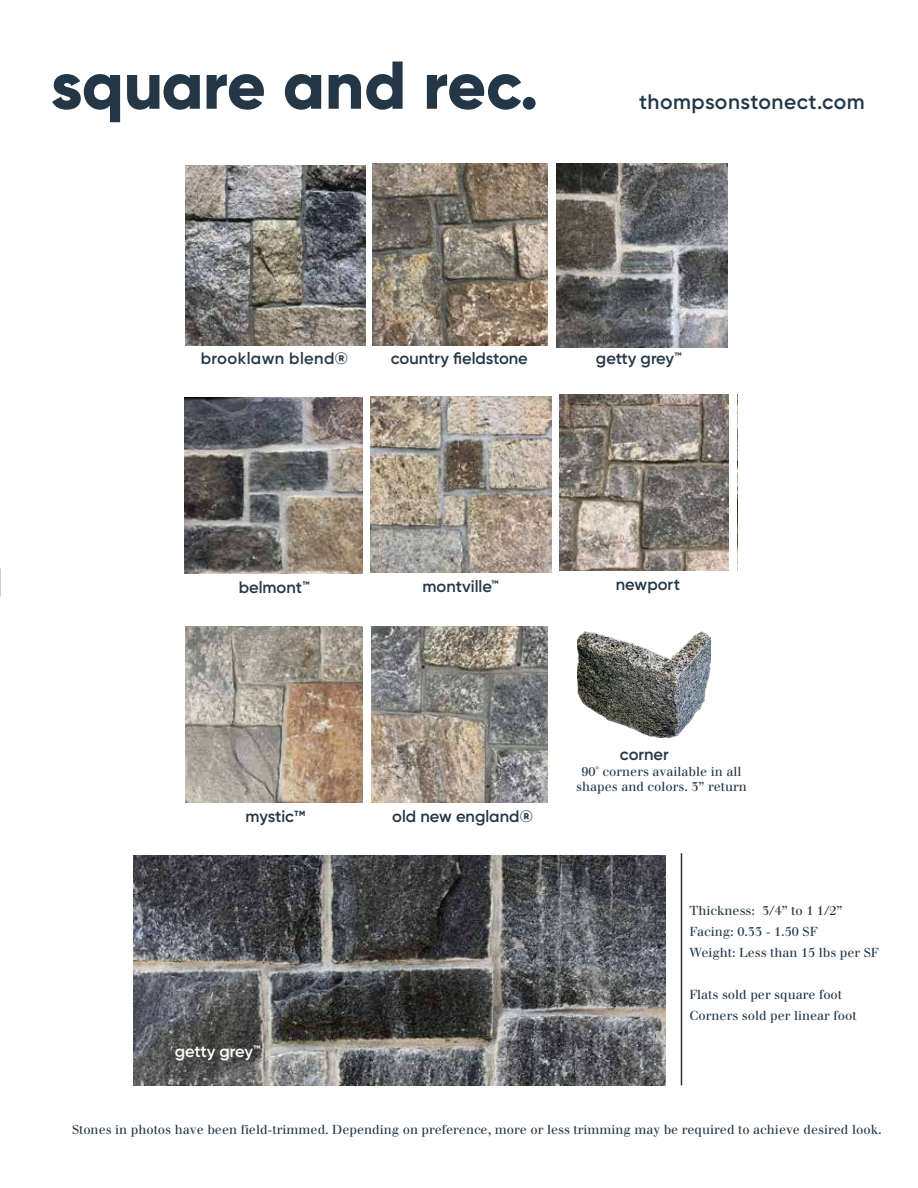
<style>
.page{position:relative;width:918px;height:1188px;background:#fff}
.page>*{position:absolute;margin:0;border:0;box-sizing:border-box;transform-origin:0 0}
.t1{font:800 67.5px "Gilroy";letter-spacing:-.01em;color:#243746}
.t2{font:600 21px "Gilroy";letter-spacing:.025em;color:#243746}
.t3{font:600 16.5px "Gilroy";color:#243746}
.t4{font:600 16.5px "Gilroy";letter-spacing:.025em;color:#243746}
.t5{font:600 16.5px "Gilroy";letter-spacing:-.015em;color:#fff}
.t6{font:12.75px/21px "Justus";color:#243746}
</style>
<div class="page">
<img style="left:373px;top:164px;width:175px;height:182px">
<img style="left:185px;top:626px;width:178px;height:177px">
<img style="left:184px;top:397px;width:179px;height:177px">
<img style="left:560px;top:394px;width:169px;height:177px">
<img style="left:371px;top:626px;width:177px;height:177px">
<img style="left:578px;top:632px;width:133px;height:106px">
<img style="left:556px;top:164px;width:171px;height:183px">
<hr style="left:681px;top:853px;width:1px;height:232px;background:#243746">
<img style="left:185px;top:166px;width:180px;height:180px">
<img style="left:371px;top:396px;width:181px;height:176px">
<img style="left:133px;top:855px;width:533px;height:230px">
<h1 class="t1" style="left:51px;top:43px;width:489px">square and rec.</h1>
<h2 class="t2" style="left:639px;top:89px;width:227px">thompsonstonect.com</h2>
<p class="t4" style="left:201px;top:348px;width:149px">brooklawn blend®</p>
<p class="t3" style="left:391px;top:348px;width:139px">country fieldstone</p>
<p class="t3" style="left:596px;top:348px;width:87px">getty grey™</p>
<p class="t3" style="left:239px;top:577px;width:73px">belmont™</p>
<p class="t3" style="left:616px;top:574px;width:66px">newport</p>
<p class="t3" style="left:423px;top:576px;width:78px">montville™</p>
<p class="t3" style="left:620px;top:744px;width:50px">corner</p>
<p class="t3" style="left:246px;top:806px;width:61px">mystic<sup>TM</sup></p>
<p class="t5" style="left:175px;top:1041px;width:87px">getty grey™</p>
<p class="t3" style="left:392px;top:806px;width:142px">old new england®</p>
<p class="t6" style="left:576px;top:764px;width:172px;line-height:15px;text-align:center">90˚ corners available in all shapes and colors. 3” return</p>
<p class="t6" style="left:689px;top:900px;width:191px">Thickness: 3/4” to 1 1/2”<br>Facing: 0.33 - 1.50 SF<br>Weight: Less than 15 lbs per SF</p>
<p class="t6" style="left:689px;top:984px;width:169px">Flats sold per square foot<br>Corners sold per linear foot</p>
<p class="t6" style="left:72px;top:1119px;width:811px">Stones in photos have been field-trimmed. Depending on preference, more or less trimming may be required to achieve desired look.</p>
</div>
